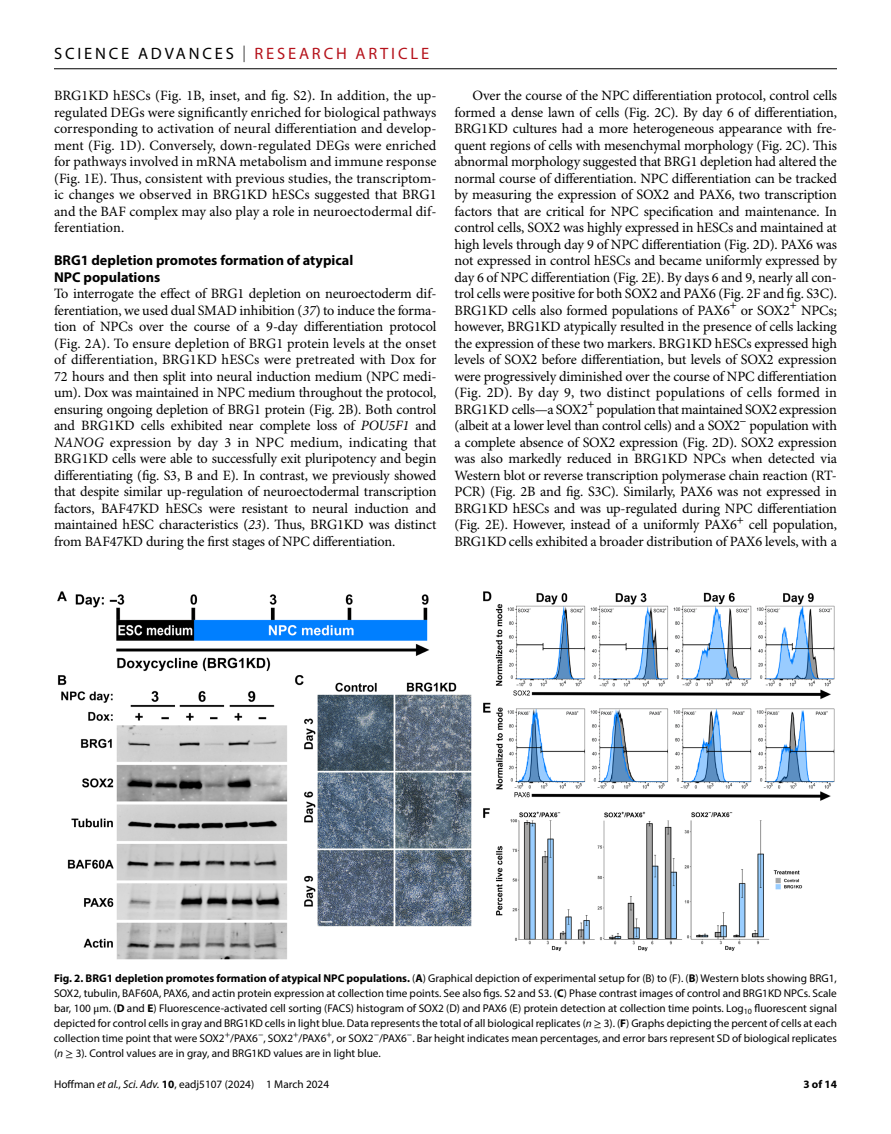
<style>
.page{position:relative;width:891px;height:1134px;background:#fff}
.page>*{position:absolute;margin:0;border:0;box-sizing:border-box;transform-origin:0 0}
.t1{font:16.5px "Myriad Pro";letter-spacing:.17em;color:#000}
.t2{font:14.25px/16.5px "Minion Pro";letter-spacing:-.01em;color:#000;text-align:justify}
.t3{font:700 14.25px/16.5px "Myriad Pro";color:#000}
.t4{font:11.25px/15px "Myriad Pro";color:#000;text-align:justify}
.t5{font:700 11.25px "Myriad Pro";color:#000}
.s1{font-weight:300}
.s2{color:#b5121b}
.s3{font-style:italic}
.s4{font-weight:700}
.s5{font-family:"STIX"}
</style>
<div class="page">
<hr style="left:54px;top:68px;width:783px;height:1px;background:#000">
<img style="left:57px;top:591px;width:777px;height:369px">
<p class="t1" style="left:54px;top:44px;width:376px">Science Adva nces <span class="s1">|</span> <span class="s2">Resear ch Ar ticle</span></p>
<p class="t2" style="left:54px;top:88px;width:384px">BRG1KD hESCs (Fig. 1B, inset, and fig. S2). In addition, the up&shy;regulated DEGs were significantly enriched for biological pathways corresponding to activation of neural differentiation and develop&shy;ment (Fig. 1D). Conversely, down-regulated DEGs were enriched for pathways involved in mRNA metabolism and immune response (Fig. 1E). Thus, consistent with previous studies, the transcriptom&shy;ic changes we observed in BRG1KD hESCs suggested that BRG1 and the BAF complex may also play a role in neuroectodermal dif&shy;ferentiation.</p>
<p class="t3" style="left:54px;top:252px;width:301px">BRG1 depletion promotes formation of atypical<br>NPC populations</p>
<p class="t2" style="left:54px;top:286px;width:384px">To interrogate the effect of BRG1 depletion on neuroectoderm dif&shy;ferentiation, we used dual SMAD inhibition (<span class="s3">37</span>) to induce the forma&shy;tion of NPCs over the course of a 9-day differentiation protocol (Fig. 2A). To ensure depletion of BRG1 protein levels at the onset of differentiation, BRG1KD hESCs were pretreated with Dox for 72 hours and then split into neural induction medium (NPC medi&shy;um). Dox was maintained in NPC medium throughout the protocol, ensuring ongoing depletion of BRG1 protein (Fig. 2B). Both control and BRG1KD cells exhibited near complete loss of <span class="s3">POU5F1</span> and <span class="s3">NANOG</span> expression by day 3 in NPC medium, indicating that BRG1KD cells were able to successfully exit pluripotency and begin differentiating (fig. S3, B and E). In contrast, we previously showed that despite similar up-regulation of neuroectodermal transcription factors, BAF47KD hESCs were resistant to neural induction and maintained hESC characteristics (<span class="s3">23</span>). Thus, BRG1KD was distinct from BAF47KD during the first stages of NPC differentiation.</p>
<p class="t2" style="left:454px;top:88px;width:384px;text-indent:18px">Over the course of the NPC differentiation protocol, control cells formed a dense lawn of cells (Fig. 2C). By day 6 of differentiation, BRG1KD cultures had a more heterogeneous appearance with fre&shy;quent regions of cells with mesenchymal morphology (Fig. 2C). This abnormal morphology suggested that BRG1 depletion had altered the normal course of differentiation. NPC differentiation can be tracked by measuring the expression of SOX2 and PAX6, two transcription factors that are critical for NPC specification and maintenance. In control cells, SOX2 was highly expressed in hESCs and maintained at high levels through day 9 of NPC differentiation (Fig. 2D). PAX6 was not expressed in control hESCs and became uniformly expressed by day 6 of NPC differentiation (Fig. 2E). By days 6 and 9, nearly all con&shy;trol cells were positive for both SOX2 and PAX6 (Fig. 2F and fig. S3C).<br>BRG1KD cells also formed populations of PAX6<sup>+</sup> or SOX2<sup>+</sup> NPCs; however, BRG1KD atypically resulted in the presence of cells lacking the expression of these two markers. BRG1KD hESCs expressed high levels of SOX2 before differentiation, but levels of SOX2 expression were progressively diminished over the course of NPC differentiation (Fig. 2D). By day 9, two distinct populations of cells formed in BRG1KD cells—a SOX2<sup>+</sup> population that maintained SOX2 expression (albeit at a lower level than control cells) and a SOX2<sup>−</sup> population with a complete absence of SOX2 expression (Fig. 2D). SOX2 expression was also markedly reduced in BRG1KD NPCs when detected via Western blot or reverse transcription polymerase chain reaction (RT-PCR) (Fig. 2B and fig. S3C). Similarly, PAX6 was not expressed in BRG1KD hESCs and was up-regulated during NPC differentiation (Fig. 2E). However, instead of a uniformly PAX6<sup>+</sup> cell population, BRG1KD cells exhibited a broader distribution of PAX6 levels, with a</p>
<p class="t4" style="left:54px;top:971px;width:785px"><span class="s4">Fig. 2. BRG1 depletion promotes formation of atypical NPC populations.</span> (<span class="s4">A</span>) Graphical depiction of experimental setup for (B) to (F). (<span class="s4">B</span>) Western blots showing BRG1, SOX2, tubulin, BAF60A, PAX6, and actin protein expression at collection time points. See also figs. S2 and S3. (<span class="s4">C</span>) Phase contrast images of control and BRG1KD NPCs. Scale bar, 100 <span class="s5">μ</span>m. (<span class="s4">D</span> and <span class="s4">E</span>) Fluorescence-activated cell sorting (FACS) histogram of SOX2 (D) and PAX6 (E) protein detection at collection time points. Log<sub>10</sub> fluorescent signal depicted for control cells in gray and BRG1KD cells in light blue. Data represents the total of all biological replicates (<span class="s3">n</span> <span class="s5">≥</span> 3). (<span class="s4">F</span>) Graphs depicting the percent of cells at each collection time point that were SOX2<sup>+</sup>/PAX6<sup>−</sup>, SOX2<sup>+</sup>/PAX6<sup>+</sup>, or SOX2<sup>−</sup>/PAX6<sup>−</sup>. Bar height indicates mean percentages, and error bars represent SD of biological replicates (<span class="s3">n</span> <span class="s5">≥</span> 3). Control values are in gray, and BRG1KD values are in light blue.</p>
<p class="t4" style="left:54px;top:1076px;width:277px">Hoffman <span class="s3">et al.</span>, <span class="s3">Sci. Adv.</span> <span class="s4">10</span>, eadj5107 (2024) 1 March 2024</p>
<p class="t5" style="left:803px;top:1076px;width:35px">3 of 14</p>
</div>
